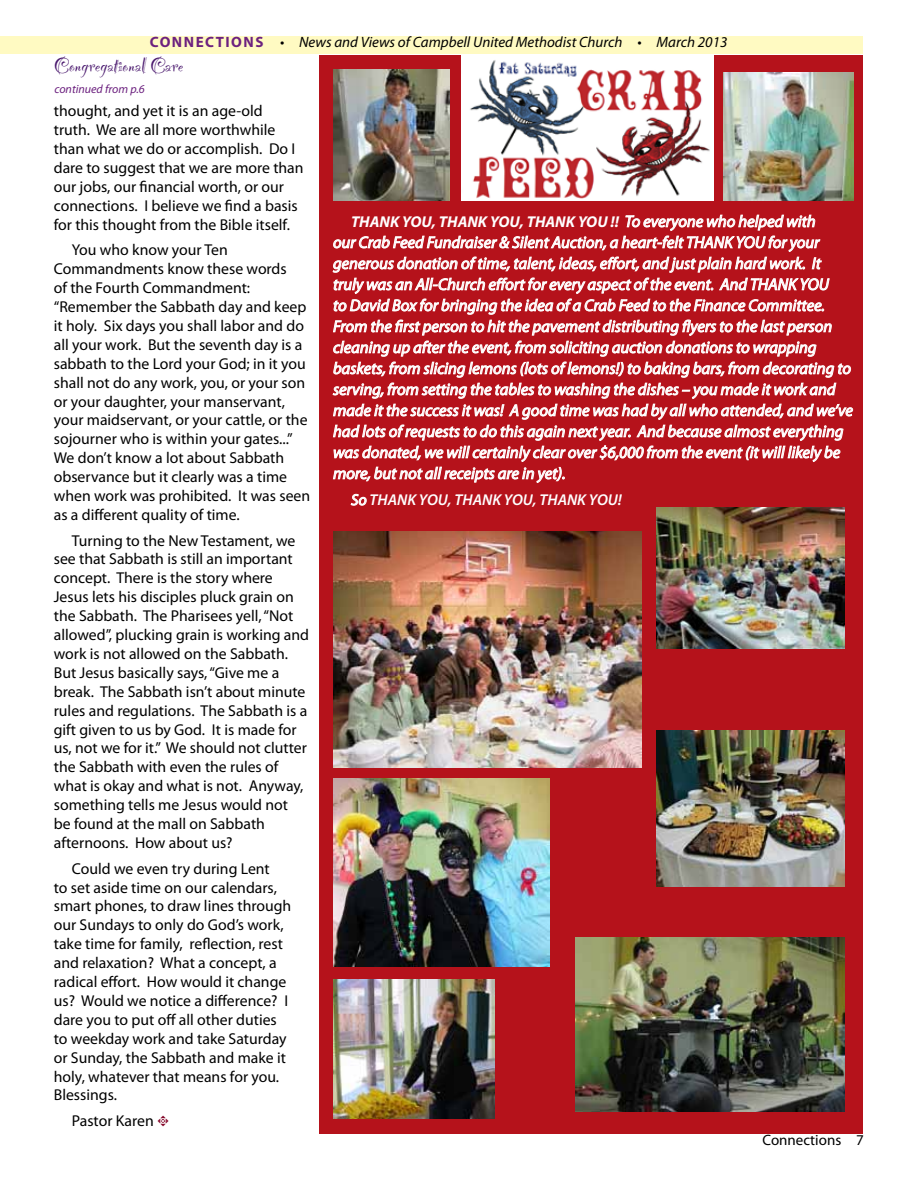
<style>
.page{position:relative;width:918px;height:1188px;background:#fff}
.page>*{position:absolute;margin:0;border:0;box-sizing:border-box;transform-origin:0 0}
.t1{font:24px "Party Let Plain";color:#49176d}
.t2{font:italic 16.5px/21px "Myriad Pro";color:#fff}
.t3{font:15.75px/18.9px "Myriad Pro";color:#000}
.t4{font:italic 700 15.75px "Myriad Pro";color:#fff}
.t5{font:italic 600 15.75px "Myriad Pro";color:#fff}
.t6{font:italic 15px "Myriad Pro";color:#000}
.t7{font:15px "Myriad Pro";color:#000}
.t8{font:italic 12px "Myriad Pro";color:#6c217f}
.s1{font-weight:700;font-style:normal;color:#6c217f}
.s2{font-family:"Type Embellishments One Let Plain";font-size:15px;color:#820024}
.s3{font-weight:400;font-size:16.5px}
.s4{font-weight:400}
</style>
<div class="page">
<div style="left:0;top:36px;width:863px;height:18px;background:#fffac2"></div>
<div style="left:320px;top:55px;width:543px;height:1079px;background:#b5121b"></div>
<img style="left:462px;top:55px;width:252px;height:145px">
<svg style="left:333px;top:215px;width:520px;height:268px"></svg>
<svg style="left:351px;top:494px;width:16px;height:12px"></svg>
<img style="left:657px;top:508px;width:188px;height:141px">
<img style="left:333px;top:69px;width:116px;height:131px">
<img style="left:724px;top:72px;width:129px;height:128px">
<img style="left:333px;top:531px;width:309px;height:236px">
<img style="left:657px;top:730px;width:188px;height:157px">
<img style="left:333px;top:779px;width:217px;height:187px">
<img style="left:576px;top:938px;width:269px;height:174px">
<img style="left:333px;top:980px;width:161px;height:139px">
<p class="t6" style="left:150px;top:33px;width:579px"><span class="s1">CONNECTIONS</span> • News and Views of Campbell United Methodist Church • March 2013</p>
<h1 class="t1" style="left:54px;top:49px;width:131px">Congregational Care</h1>
<p class="t8" style="left:54px;top:81px;width:92px">continued from p.6</p>
<p class="t3" style="left:54px;top:101px;width:251px">thought, and yet it is an age-old<br>truth. We are all more worthwhile than what we do or accomplish. Do I dare to suggest that we are more than our jobs, our financial worth, or our connections. I believe we find a basis for this thought from the Bible itself.</p>
<p class="t3" style="left:54px;top:240px;width:258px;text-indent:18px">You who know your Ten Commandments know these words<br>of the Fourth Commandment: “Remember the Sabbath day and keep it holy. Six days you shall labor and do all your work. But the seventh day is a sabbath to the Lord your God; in it you shall not do any work, you, or your son or your daughter, your manservant, your maidservant, or your cattle, or the sojourner who is within your gates...” We don’t know a lot about Sabbath observance but it clearly was a time when work was prohibited. It was seen as a different quality of time.</p>
<p class="t3" style="left:54px;top:531px;width:257px;text-indent:18px">Turning to the New Testament, we see that Sabbath is still an important concept. There is the story where Jesus lets his disciples pluck grain on the Sabbath. The Pharisees yell, “Not allowed”, plucking grain is working and work is not allowed on the Sabbath.<br>But Jesus basically says, “Give me a break. The Sabbath isn’t about minute rules and regulations. The Sabbath is a gift given to us by God. It is made for us, not we for it.” We should not clutter the Sabbath with even the rules of what is okay and what is not. Anyway, something tells me Jesus would not<br>be found at the mall on Sabbath afternoons. How about us?</p>
<p class="t3" style="left:54px;top:859px;width:239px;text-indent:18px">Could we even try during Lent<br>to set aside time on our calendars, smart phones, to draw lines through our Sundays to only do God’s work, take time for family, reflection, rest and relaxation? What a concept, a radical effort. How would it change us? Would we notice a difference? I dare you to put off all other duties to weekday work and take Saturday or Sunday, the Sabbath and make it holy, whatever that means for you.<br>Blessings.</p>
<p class="t3" style="left:72px;top:1111px;width:99px">Pastor Karen <span class="s2">t</span></p>
<p class="t4" style="left:351px;top:211px;width:466px">THANK YOU, THANK YOU, THANK YOU !! <span class="s3">To everyone who helped with</span></p>
<p class="t2" style="left:333px;top:232px;width:521px">our Crab Feed Fundraiser &amp; Silent Auction, a heart-felt THANK YOU for your generous donation of time, talent, ideas, effort, and just plain hard work. It truly was an All-Church effort for every aspect of the event. And THANK YOU<br>to David Box for bringing the idea of a Crab Feed to the Finance Committee.<br>From the first person to hit the pavement distributing flyers to the last person cleaning up after the event, from soliciting auction donations to wrapping baskets, from slicing lemons (lots of lemons!) to baking bars, from decorating to serving, from setting the tables to washing the dishes – you made it work and made it the success it was! A good time was had by all who attended, and we’ve had lots of requests to do this again next year. And because almost everything was donated, we will certainly clear over $6,000 from the event (it will likely be more, but not all receipts are in yet).</p>
<p class="t5" style="left:351px;top:490px;width:272px"><span class="s4">So</span> THANK YOU, THANK YOU, THANK YOU!</p>
<p class="t7" style="left:762px;top:1131px;width:103px">Connections 7</p>
</div>
